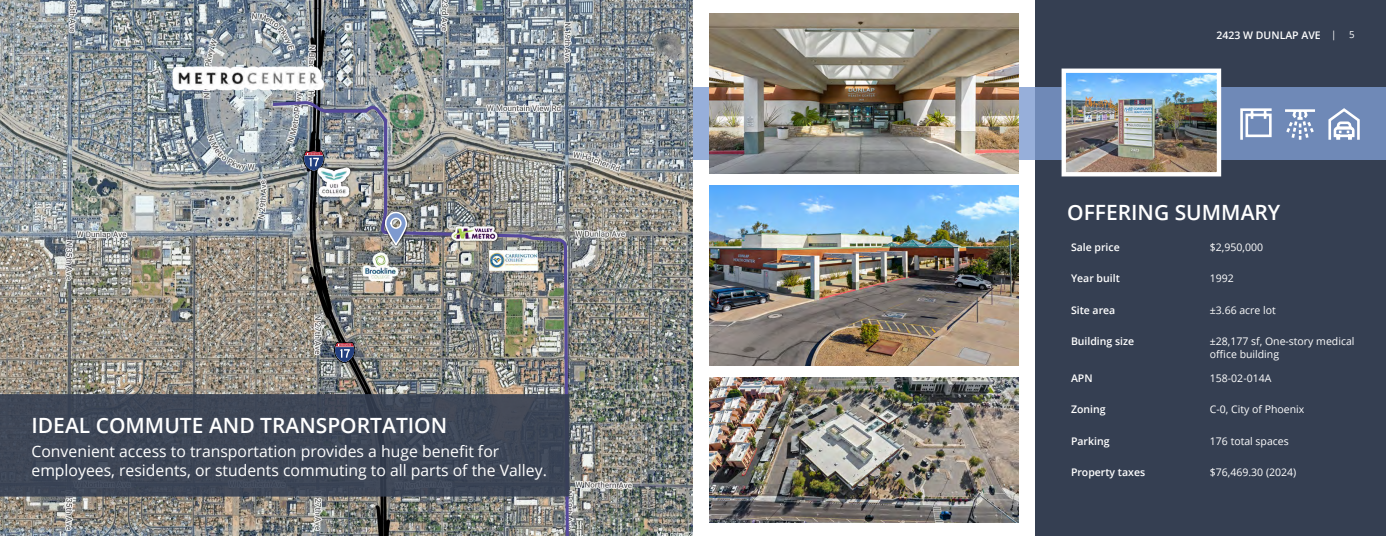
<style>
.page{position:relative;width:1386px;height:536px;background:#fff}
.page>*{position:absolute;margin:0;border:0;box-sizing:border-box;transform-origin:0 0}
.t1{font:600 21px "Open Sans";color:#fff}
.t2{font:15.75px/18.9px "Open Sans";color:#fff}
.t3{font:10.5px/12.6px "Open Sans";color:#fff}
.t4{font:600 10.5px "Open Sans";color:#fff}
.t5{font:9.62px "Open Sans";color:#fff}
.s1{font-weight:400;font-size:9.62px}
</style>
<div class="page">
<div style="left:1036px;top:0;width:350px;height:536px;background:#353f52"></div>
<svg style="left:693px;top:87px;width:693px;height:73px;background:#768fbc"></svg>
<img style="left:1067px;top:73px;width:149px;height:98px">
<div style="left:1062px;top:68px;width:159px;height:108px;border:4px solid #fff"></div>
<img style="left:710px;top:13px;width:309px;height:160px">
<img style="left:710px;top:185px;width:309px;height:180px">
<img style="left:710px;top:377px;width:309px;height:145px">
<img style="left:0;top:0;width:693px;height:536px">
<img style="left:165px;top:58px;width:105px;height:44px">
<img style="left:270px;top:0;width:300px;height:536px">
<img style="left:449px;top:224px;width:52px;height:20px">
<img style="left:450px;top:223px;width:49px;height:20px">
<img style="left:383px;top:209px;width:28px;height:40px">
<svg style="left:383px;top:210px;width:25px;height:36px"></svg>
<img style="left:314px;top:161px;width:41px;height:41px">
<img style="left:488px;top:249px;width:50px;height:22px">
<svg style="left:334px;top:342px;width:21px;height:20px"></svg>
<img style="left:362px;top:249px;width:36px;height:36px">
<svg style="left:0;top:394px;width:569px;height:102px;background:#3d4656"></svg>
<svg style="left:1282px;top:107px;width:36px;height:35px"></svg>
<svg style="left:1327px;top:106px;width:34px;height:36px"></svg>
<svg style="left:1239px;top:107px;width:35px;height:35px"></svg>
<h1 class="t1" style="left:32px;top:410px;width:417px">IDEAL COMMUTE AND TRANSPORTATION</h1>
<h2 class="t2" style="left:32px;top:441px;width:517px">Convenient access to transportation provides a huge benefit for employees, residents, or students commuting to all parts of the Valley.</h2>
<p class="t4" style="left:1217px;top:27px;width:121px">2423 W DUNLAP AVE <span class="s1">|</span></p>
<p class="t5" style="left:1349px;top:28px;width:7px">5</p>
<h1 class="t1" style="left:1067px;top:198px;width:215px">OFFERING SUMMARY</h1>
<p class="t4" style="left:1071px;top:240px;width:50px">Sale price</p>
<p class="t3" style="left:1210px;top:240px;width:55px">$2,950,000</p>
<p class="t4" style="left:1071px;top:271px;width:50px">Year built</p>
<p class="t3" style="left:1210px;top:272px;width:26px">1992</p>
<p class="t4" style="left:1071px;top:303px;width:46px">Site area</p>
<p class="t3" style="left:1210px;top:303px;width:67px">±3.66 acre lot</p>
<p class="t4" style="left:1071px;top:334px;width:65px">Building size</p>
<p class="t3" style="left:1210px;top:335px;width:146px">±28,177 sf, One-story medical office building</p>
<p class="t4" style="left:1071px;top:370px;width:23px">APN</p>
<p class="t3" style="left:1210px;top:371px;width:63px">158-02-014A</p>
<p class="t4" style="left:1071px;top:402px;width:36px">Zoning</p>
<p class="t3" style="left:1210px;top:403px;width:96px">C-0, City of Phoenix</p>
<p class="t4" style="left:1071px;top:433px;width:40px">Parking</p>
<p class="t3" style="left:1210px;top:434px;width:80px">176 total spaces</p>
<p class="t4" style="left:1071px;top:465px;width:76px">Property taxes</p>
<p class="t3" style="left:1210px;top:466px;width:88px">$76,469.30 (2024)</p>
</div>
